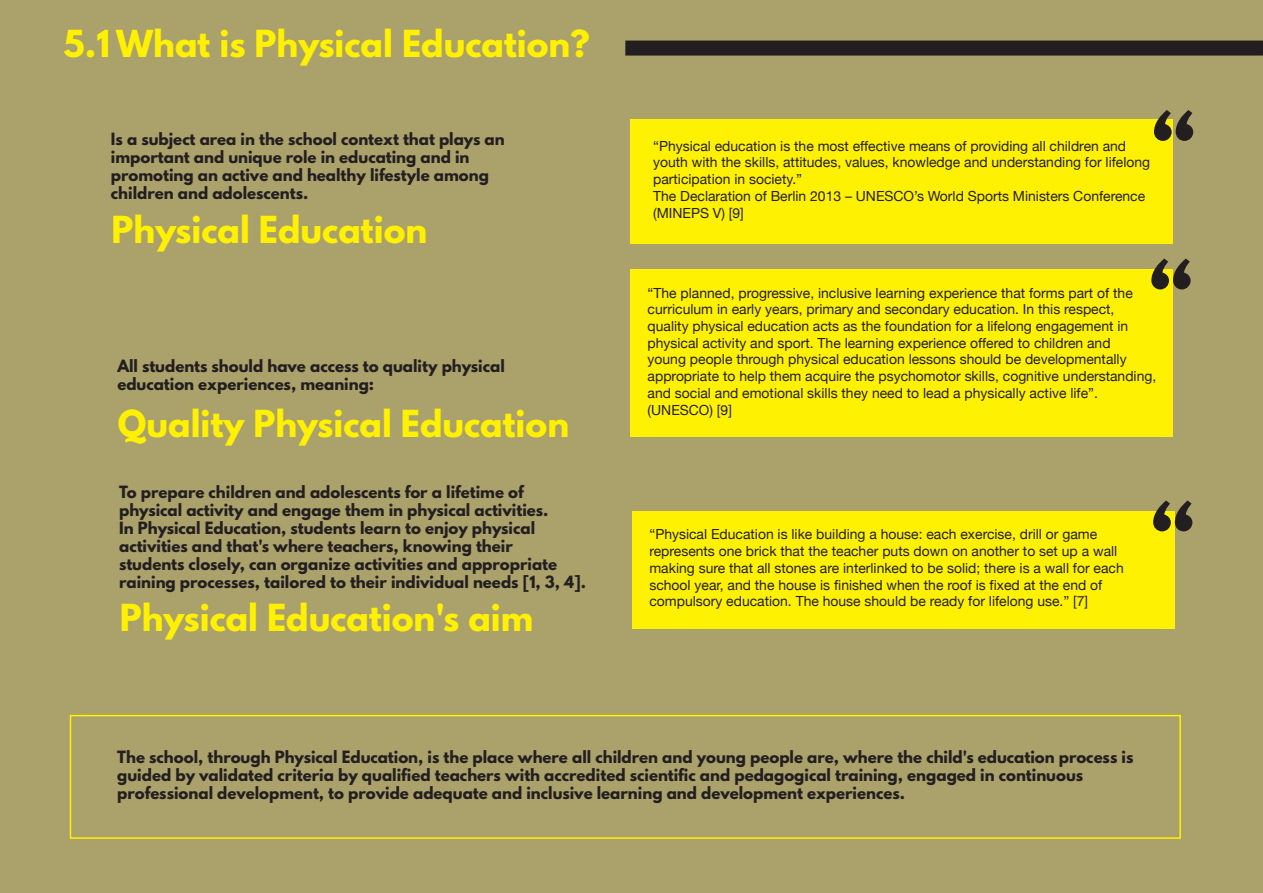
<style>
.page{position:relative;width:1263px;height:893px;background:#fff}
.page>*{position:absolute;margin:0;border:0;box-sizing:border-box;transform-origin:0 0}
.t1{font:700 84.9px "League Spartan";color:#231f20}
.t2{font:700 33px "League Spartan";color:#fff101}
.t3{font:700 15px/18px "League Spartan";color:#231f20}
.t4{font:13.95px/16.6px "Helvetica Neue";color:#231f20}
</style>
<div class="page">
<div style="left:0;top:1px;width:1263px;height:892px;background:#aba16b"></div>
<div style="left:630px;top:119px;width:543px;height:124px;background:#fff101"></div>
<div style="left:631px;top:270px;width:542px;height:167px;background:#fff101"></div>
<div style="left:632px;top:512px;width:543px;height:117px;background:#fff101"></div>
<div style="left:70px;top:715px;width:1111px;height:124px;border:2px solid #fff101"></div>
<div style="left:625px;top:41px;width:638px;height:15px;background:#231f20"></div>
<h2 class="t2" style="left:64px;top:18px;width:528px">5.1 What is Physical Education?</h2>
<p class="t3" style="left:111px;top:130px;width:395px">Is a subject area in the school context that plays an important and unique role in educating and in promoting an active and healthy lifestyle among children and adolescents.</p>
<h2 class="t2" style="left:112px;top:203px;width:317px">Physical Education</h2>
<p class="t3" style="left:117px;top:356px;width:389px">All students should have access to quality physical education experiences, meaning:</p>
<h2 class="t2" style="left:118px;top:398px;width:453px">Quality Physical Education</h2>
<p class="t3" style="left:119px;top:483px;width:468px">To prepare children and adolescents for a lifetime of physical activity and engage them in physical activities.<br>In Physical Education, students learn to enjoy physical activities and that's where teachers, knowing their<br>students closely, can organize activities and appropriate raining processes, tailored to their individual needs [1, 3, 4].</p>
<h2 class="t2" style="left:120px;top:592px;width:415px">Physical Education's aim</h2>
<h1 class="t1" style="left:1152px;top:81px;width:48px">“</h1>
<p class="t4" style="left:653px;top:138px;width:498px">“Physical education is the most effective means of providing all children and youth with the skills, attitudes, values, knowledge and understanding for lifelong participation in society.”<br>The Declaration of Berlin 2013 – UNESCO’s World Sports Ministers Conference (MINEPS V) [9]</p>
<h1 class="t1" style="left:1149px;top:229px;width:48px">“</h1>
<p class="t4" style="left:648px;top:285px;width:510px">“The planned, progressive, inclusive learning experience that forms part of the curriculum in early years, primary and secondary education. In this respect, quality physical education acts as the foundation for a lifelong engagement in physical activity and sport. The learning experience offered to children and<br>young people through physical education lessons should be developmentally appropriate to help them acquire the psychomotor skills, cognitive understanding, and social and emotional skills they need to lead a physically active life”. (UNESCO) [9]</p>
<p class="t4" style="left:649px;top:527px;width:476px">“Physical Education is like building a house: each exercise, drill or game represents one brick that the teacher puts down on another to set up a wall making sure that all stones are interlinked to be solid; there is a wall for each school year, and the house is finished when the roof is fixed at the end of compulsory education. The house should be ready for lifelong use.” [7]</p>
<h1 class="t1" style="left:1151px;top:471px;width:48px">“</h1>
<p class="t3" style="left:117px;top:748px;width:1018px">The school, through Physical Education, is the place where all children and young people are, where the child's education process is guided by validated criteria by qualified teachers with accredited scientific and pedagogical training, engaged in continuous professional development, to provide adequate and inclusive learning and development experiences.</p>
</div>
